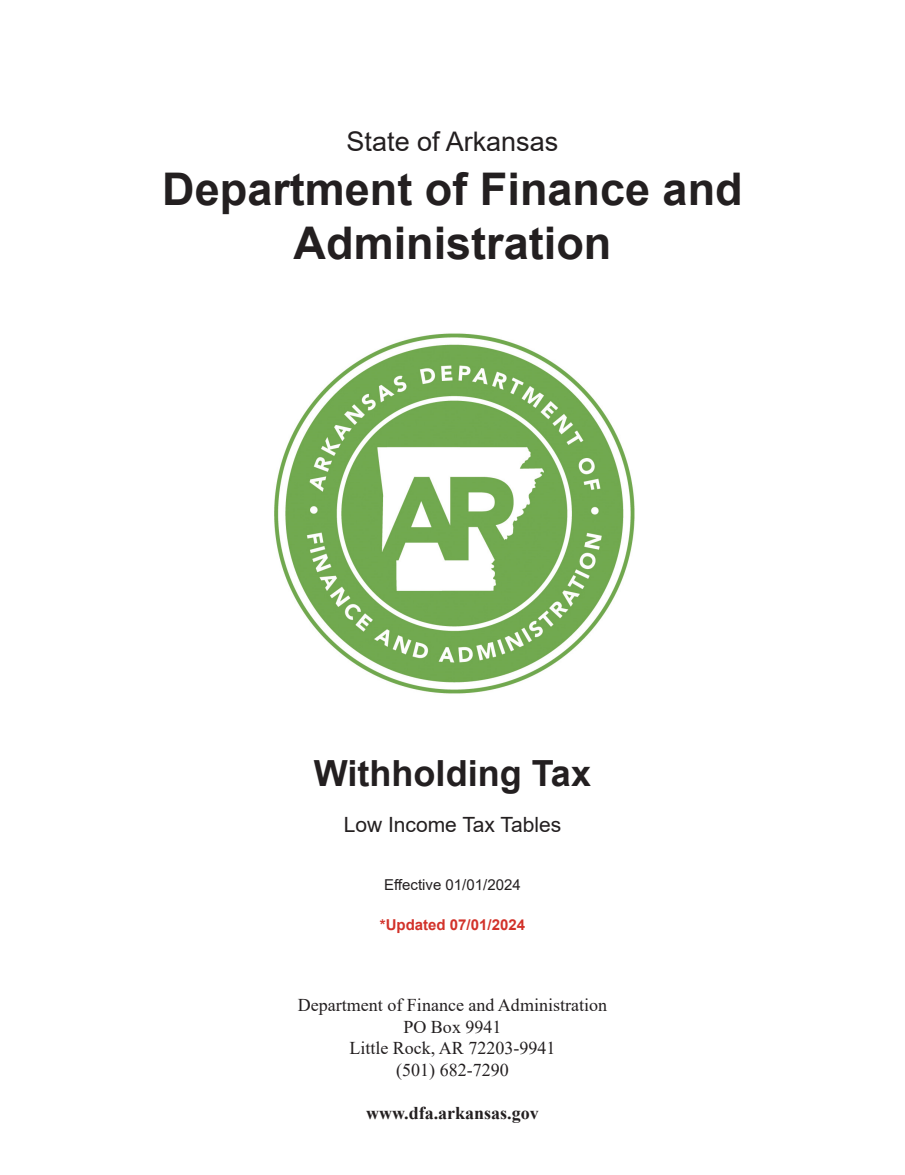
<style>
.page{position:relative;width:905px;height:1175px;background:#fff}
.page>*{position:absolute;margin:0;border:0;box-sizing:border-box;transform-origin:0 0}
.t1{font:700 45px/54px "Arial";color:#231f20;text-align:center}
.t2{font:700 36px "Arial";color:#231f20}
.t3{font:27px "Arial";color:#231f20}
.t4{font:21px "Arial";color:#231f20}
.t5{font:18px/21.6px "Times New Roman";color:#231f20;text-align:center}
.t6{font:700 18px "Times New Roman";color:#231f20}
.t7{font:15px "Arial";color:#231f20}
.t8{font:700 15px "Arial";color:#d2322a}
</style>
<div class="page">
<img style="left:274px;top:333px;width:361px;height:361px">
<h3 class="t3" style="left:346px;top:126px;width:213px">State of Arkansas</h3>
<h1 class="t1" style="left:162px;top:167px;width:582px">Department of Finance and<br>Administration</h1>
<h2 class="t2" style="left:314px;top:760px;width:278px">Withholding Tax</h2>
<p class="t4" style="left:343px;top:812px;width:219px">Low Income Tax Tables</p>
<p class="t7" style="left:384px;top:874px;width:138px">Effective 01/01/2024</p>
<p class="t8" style="left:380px;top:918px;width:147px">*Updated 07/01/2024</p>
<p class="t5" style="left:298px;top:995px;width:310px">Department of Finance and Administration<br>PO Box 9941<br>Little Rock, AR 72203-9941<br>(501) 682-7290</p>
<p class="t6" style="left:366px;top:1106px;width:174px">www.dfa.arkansas.gov</p>
</div>
